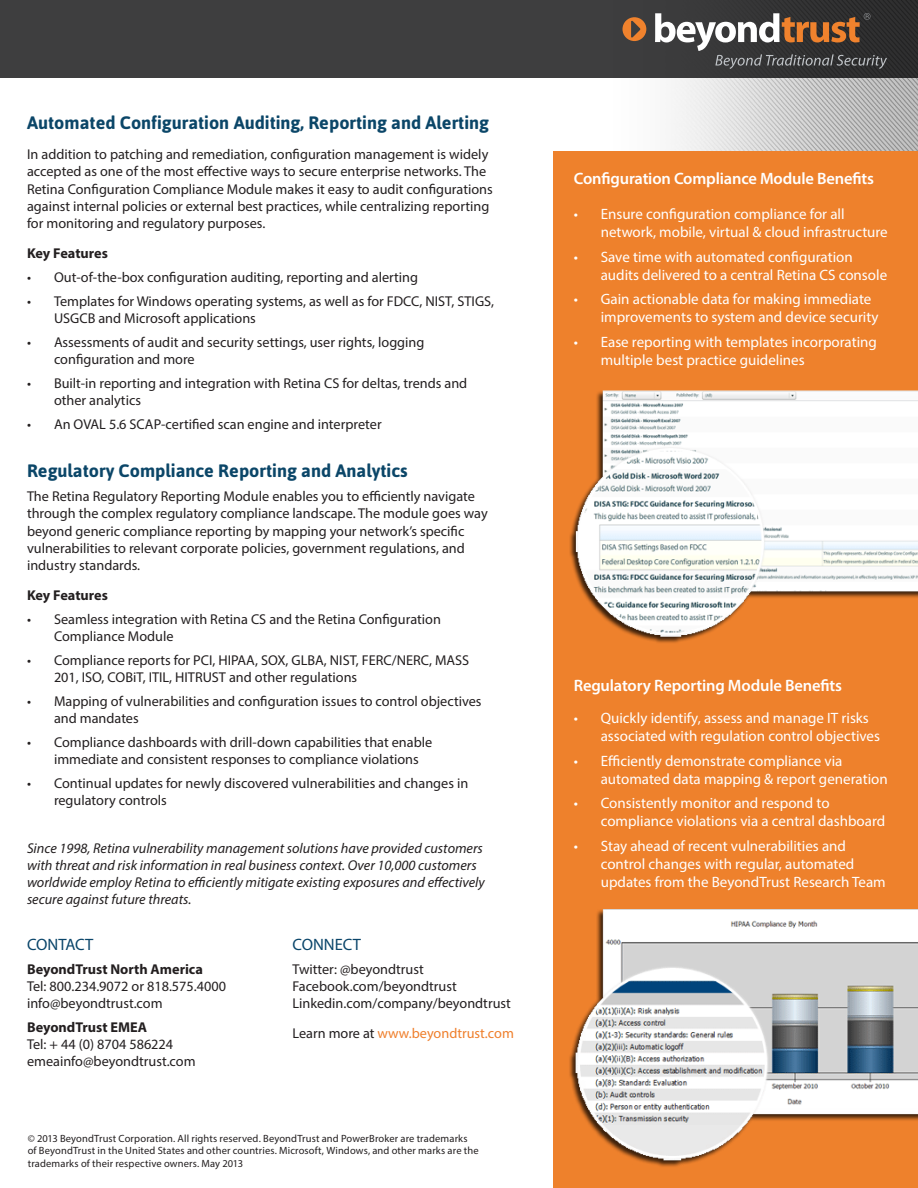
<style>
.page{position:relative;width:918px;height:1188px;background:#fff}
.page>*{position:absolute;margin:0;border:0;box-sizing:border-box;transform-origin:0 0}
.t1{font:700 18px "Asap";color:#0b4668}
.t2{font:600 16.5px "Myriad Pro";letter-spacing:-.01em;color:#fff}
.t3{font:16.5px "Myriad Pro";color:#0a456a}
.t4{font:15px/18px "Myriad Pro";color:#fff}
.t5{font:14.25px/17.1px "Myriad Pro";color:#231f20}
.t6{font:italic 14.25px/17.1px "Myriad Pro";color:#231f20}
.t7{font:700 14.25px "Myriad Pro";color:#231f20}
.t8{font:14.25px "Myriad Pro";color:#ef7f2c}
.Foot_Note{font:10.5px/12.6px "Myriad Pro";letter-spacing:.01em;color:#231f20}
.s1{color:#231f20}
</style>
<div class="page">
<div style="left:0;top:0;width:918px;height:78px;background:#3e3e3f"></div>
<img style="left:622px;top:0;width:296px;height:151px">
<svg style="left:623px;top:17px;width:23px;height:24px"></svg>
<svg style="left:655px;top:13px;width:232px;height:56px"></svg>
<div style="left:554px;top:151px;width:364px;height:1037px;background:#ee812c"></div>
<img style="left:569px;top:910px;width:349px;height:257px">
<img style="left:569px;top:390px;width:349px;height:253px">
<p class="t1" style="left:27px;top:112px;width:464px">Automated Configuration Auditing, Reporting and Alerting</p>
<p class="t5" style="left:27px;top:146px;width:467px">In addition to patching and remediation, configuration management is widely accepted as one of the most effective ways to secure enterprise networks. The Retina Configuration Compliance Module makes it easy to audit configurations against internal policies or external best practices, while centralizing reporting for monitoring and regulatory purposes.</p>
<p class="t7" style="left:27px;top:244px;width:82px">Key Features</p>
<p class="t5" style="left:27px;top:269px;width:393px">• Out-of-the-box configuration auditing, reporting and alerting</p>
<p class="t5" style="left:54px;top:292px;width:442px;text-indent:-27px">• Templates for Windows operating systems, as well as for FDCC, NIST, STIGS,<br>USGCB and Microsoft applications</p>
<p class="t5" style="left:54px;top:333px;width:372px;text-indent:-27px">• Assessments of audit and security settings, user rights, logging configuration and more</p>
<p class="t5" style="left:54px;top:374px;width:415px;text-indent:-27px">• Built-in reporting and integration with Retina CS for deltas, trends and other analytics</p>
<p class="t5" style="left:27px;top:415px;width:356px">• An OVAL 5.6 SCAP-certified scan engine and interpreter</p>
<p class="t1" style="left:27px;top:461px;width:382px">Regulatory Compliance Reporting and Analytics</p>
<p class="t5" style="left:27px;top:488px;width:462px">The Retina Regulatory Reporting Module enables you to efficiently navigate through the complex regulatory compliance landscape. The module goes way beyond generic compliance reporting by mapping your network’s specific vulnerabilities to relevant corporate policies, government regulations, and industry standards.</p>
<p class="t7" style="left:27px;top:586px;width:82px">Key Features</p>
<p class="t5" style="left:54px;top:611px;width:388px;text-indent:-27px">• Seamless integration with Retina CS and the Retina Configuration<br>Compliance Module</p>
<p class="t5" style="left:54px;top:652px;width:417px;text-indent:-27px">• Compliance reports for PCI, HIPAA, SOX, GLBA, NIST, FERC/NERC, MASS<br>201, ISO, COBiT, ITIL, HITRUST and other regulations</p>
<p class="t5" style="left:54px;top:693px;width:429px;text-indent:-27px">• Mapping of vulnerabilities and configuration issues to control objectives and mandates</p>
<p class="t5" style="left:54px;top:733px;width:380px;text-indent:-27px">• Compliance dashboards with drill-down capabilities that enable immediate and consistent responses to compliance violations</p>
<p class="t5" style="left:54px;top:774px;width:416px;text-indent:-27px">• Continual updates for newly discovered vulnerabilities and changes in regulatory controls</p>
<p class="t6" style="left:27px;top:839px;width:459px">Since 1998, Retina vulnerability management solutions have provided customers with threat and risk information in real business context. Over 10,000 customers worldwide employ Retina to efficiently mitigate existing exposures and effectively secure against future threats.</p>
<p class="t3" style="left:27px;top:934px;width:68px">CONTACT</p>
<p class="t7" style="left:27px;top:959px;width:178px">BeyondTrust North America</p>
<p class="t5" style="left:27px;top:977px;width:201px">Tel: 800.234.9072 or 818.575.4000</p>
<p class="t5" style="left:27px;top:994px;width:137px">info@beyondtrust.com</p>
<p class="t7" style="left:27px;top:1017px;width:122px">BeyondTrust EMEA</p>
<p class="t5" style="left:27px;top:1035px;width:148px">Tel: + 44 (0) 8704 586224</p>
<p class="t5" style="left:27px;top:1052px;width:170px">emeainfo@beyondtrust.com</p>
<p class="t3" style="left:292px;top:934px;width:70px">CONNECT</p>
<p class="t5" style="left:292px;top:960px;width:133px">Twitter: @beyondtrust</p>
<p class="t5" style="left:292px;top:977px;width:166px">Facebook.com/beyondtrust</p>
<p class="t5" style="left:292px;top:994px;width:220px">Linkedin.com/company/beyondtrust</p>
<p class="t8" style="left:292px;top:1025px;width:223px"><span class="s1">Learn more at</span> www.beyondtrust.com</p>
<p class="Foot_Note" style="left:28px;top:1132px;width:452px">© 2013 BeyondTrust Corporation. All rights reserved. BeyondTrust and PowerBroker are trademarks of BeyondTrust in the United States and other countries. Microsoft, Windows, and other marks are the trademarks of their respective owners. May 2013</p>
<p class="t2" style="left:574px;top:168px;width:302px">Configuration Compliance Module Benefits</p>
<p class="t4" style="left:601px;top:205px;width:289px;text-indent:-27px">• Ensure configuration compliance for all network, mobile, virtual &amp; cloud infrastructure</p>
<p class="t4" style="left:601px;top:247px;width:288px;text-indent:-27px">• Save time with automated configuration audits delivered to a central Retina CS console</p>
<p class="t4" style="left:601px;top:290px;width:279px;text-indent:-27px">• Gain actionable data for making immediate improvements to system and device security</p>
<p class="t4" style="left:601px;top:333px;width:278px;text-indent:-27px">• Ease reporting with templates incorporating multiple best practice guidelines</p>
<p class="t2" style="left:574px;top:675px;width:270px">Regulatory Reporting Module Benefits</p>
<p class="t4" style="left:601px;top:709px;width:281px;text-indent:-27px">• Quickly identify, assess and manage IT risks associated with regulation control objectives</p>
<p class="t4" style="left:601px;top:751px;width:289px;text-indent:-27px">• Efficiently demonstrate compliance via automated data mapping &amp; report generation</p>
<p class="t4" style="left:601px;top:794px;width:286px;text-indent:-27px">• Consistently monitor and respond to compliance violations via a central dashboard</p>
<p class="t4" style="left:601px;top:837px;width:286px;text-indent:-27px">• Stay ahead of recent vulnerabilities and control changes with regular, automated updates from the BeyondTrust Research Team</p>
</div>
